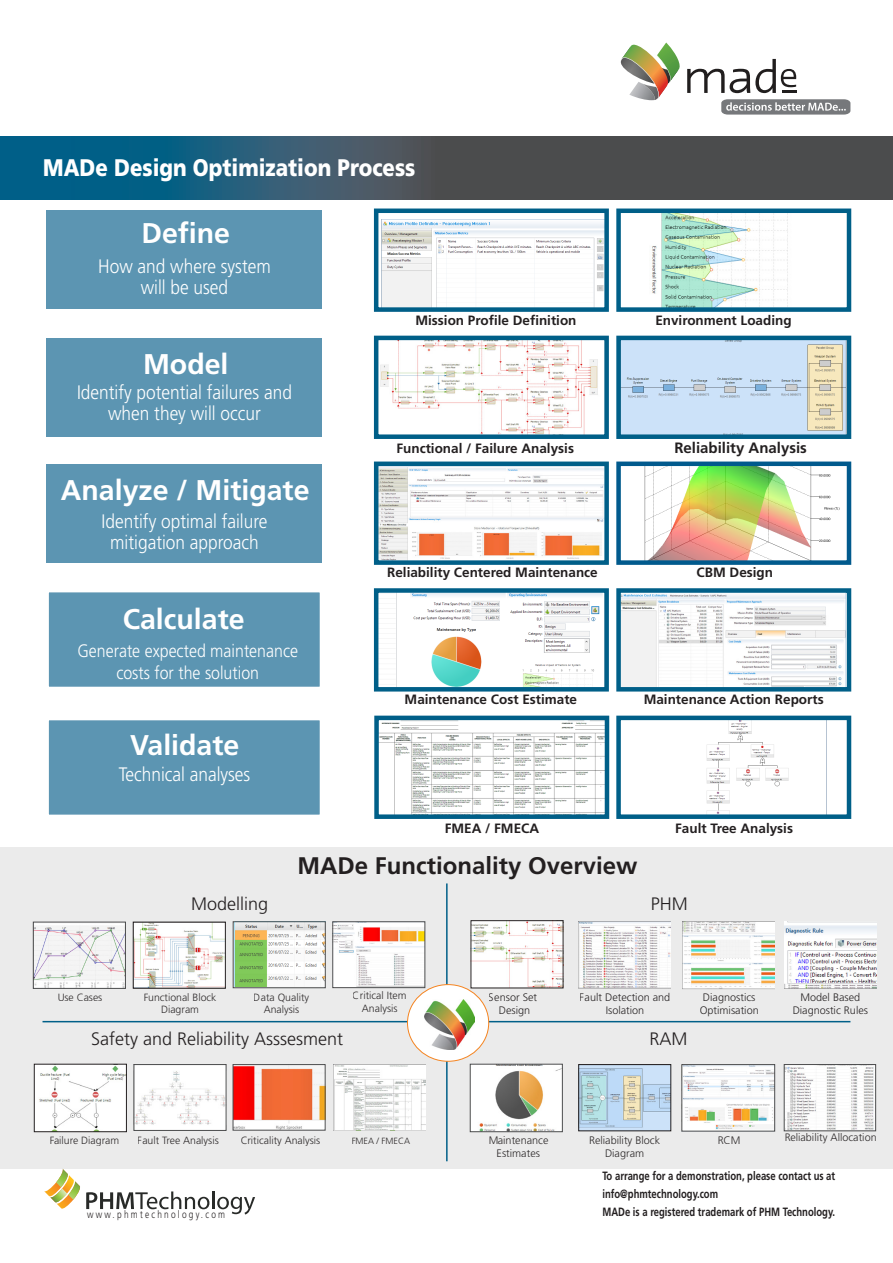
<style>
.page{position:relative;width:893px;height:1263px;background:#fff}
.page>*{position:absolute;margin:0;border:0;box-sizing:border-box;transform-origin:0 0}
.t1{font:700 28.5px "Frutiger";color:#fff}
.t2{font:900 24px "Frutiger";color:#fff;scale:.85 1}
.t3{font:700 24px "Frutiger";color:#231f20}
.t4{font:300 19.5px "Frutiger";color:#fff;scale:.89 1}
.t5{font:300 18px "Frutiger";color:#fff;scale:.89 1}
.t6{font:300 18px "Frutiger";color:#231f20}
.t7{font:700 15px "Frutiger";color:#231f20}
.t8{font:700 13.5px "Frutiger";color:#231f20}
.t9{font:700 12px "Frutiger";color:#231f20;scale:.79 1}
.t10{font:300 10.8px/13px "Frutiger";color:#231f20;text-align:center}
.t11{font:300 10.5px/12.6px "Frutiger";color:#231f20;text-align:center}
.t12{font:300 10.5px "Frutiger";letter-spacing:.27em;color:#231f20;scale:.79 1}
.t13{font:300 9px "Frutiger";color:#231f20}
</style>
<div class="page">
<svg style="left:0;top:136px;width:893px;height:64px;background:#375462"></svg>
<svg style="left:620px;top:43px;width:230px;height:72px"></svg>
<svg style="left:44px;top:1168px;width:211px;height:46px"></svg>
<img style="left:380px;top:341px;width:218px;height:93px">
<div style="left:374px;top:336px;width:235px;height:103px;border:4px solid #005f88"></div>
<img style="left:381px;top:220px;width:223px;height:87px">
<div style="left:374px;top:208px;width:235px;height:104px;border:4px solid #005f88"></div>
<img style="left:379px;top:466px;width:225px;height:94px">
<div style="left:374px;top:461px;width:235px;height:104px;border:4px solid #005f88"></div>
<img style="left:396px;top:593px;width:207px;height:93px">
<div style="left:374px;top:588px;width:235px;height:103px;border:4px solid #005f88"></div>
<img style="left:621px;top:341px;width:225px;height:93px">
<div style="left:616px;top:336px;width:235px;height:103px;border:4px solid #005f88"></div>
<img style="left:652px;top:213px;width:136px;height:94px">
<div style="left:616px;top:208px;width:235px;height:104px;border:4px solid #005f88"></div>
<img style="left:630px;top:466px;width:213px;height:94px">
<div style="left:616px;top:461px;width:235px;height:104px;border:4px solid #015a8d"></div>
<img style="left:621px;top:594px;width:224px;height:92px">
<div style="left:616px;top:588px;width:235px;height:103px;border:4px solid #005f88"></div>
<img style="left:379px;top:722px;width:225px;height:92px">
<div style="left:374px;top:716px;width:235px;height:103px;border:4px solid #005f88"></div>
<img style="left:706px;top:721px;width:83px;height:93px">
<div style="left:616px;top:716px;width:235px;height:103px;border:4px solid #005f88"></div>
<div style="left:47px;top:338px;width:275px;height:99px;background:#5c95b2"></div>
<div style="left:47px;top:210px;width:275px;height:99px;background:#5c95b2"></div>
<div style="left:47px;top:464px;width:275px;height:99px;background:#5c95b2"></div>
<div style="left:44px;top:588px;width:280px;height:103px;background:#5c95b2;border:4px solid #fff"></div>
<div style="left:44px;top:716px;width:280px;height:103px;background:#5c95b2;border:4px solid #fff"></div>
<div style="left:0;top:847px;width:893px;height:321px;background:#ebebeb"></div>
<hr style="left:43px;top:1021px;width:807px;height:1px;background:#005f88">
<hr style="left:446px;top:883px;width:2px;height:278px;background:#005f88">
<div style="left:407px;top:984px;width:82px;height:77px;background:#fff;border-radius:50%"></div>
<div style="left:407px;top:984px;width:82px;height:78px;border:1px solid #f58420;border-radius:50%"></div>
<img style="left:424px;top:1000px;width:50px;height:49px">
<img style="left:235px;top:1066px;width:88px;height:62px">
<div style="left:233px;top:1064px;width:92px;height:66px;border:1px solid #4b4c4d"></div>
<img style="left:35px;top:924px;width:89px;height:62px">
<div style="left:33px;top:922px;width:93px;height:66px;border:1px solid #4b4c4d"></div>
<img style="left:580px;top:1066px;width:89px;height:63px">
<div style="left:578px;top:1064px;width:93px;height:67px;border:1px solid #231f20"></div>
<img style="left:472px;top:1066px;width:89px;height:64px">
<div style="left:470px;top:1064px;width:93px;height:68px;border:1px solid #4b4c4d"></div>
<img style="left:333px;top:1064px;width:92px;height:67px">
<img style="left:136px;top:1066px;width:88px;height:63px">
<div style="left:134px;top:1064px;width:92px;height:67px;border:1px solid #4b4c4d"></div>
<img style="left:473px;top:922px;width:88px;height:64px">
<div style="left:471px;top:920px;width:92px;height:68px;border:1px solid #231f20"></div>
<img style="left:578px;top:922px;width:92px;height:67px">
<img style="left:784px;top:922px;width:93px;height:67px">
<img style="left:682px;top:922px;width:92px;height:67px">
<img style="left:36px;top:1066px;width:89px;height:64px">
<div style="left:34px;top:1064px;width:93px;height:68px;border:1px solid #231f20"></div>
<img style="left:135px;top:924px;width:89px;height:62px">
<div style="left:133px;top:922px;width:93px;height:66px;border:1px solid #231f20"></div>
<img style="left:235px;top:924px;width:89px;height:62px">
<div style="left:233px;top:921px;width:93px;height:67px;border:1px solid #4b4c4d"></div>
<img style="left:334px;top:923px;width:89px;height:63px">
<div style="left:332px;top:921px;width:93px;height:67px;border:1px solid #4b4c4d"></div>
<img style="left:786px;top:1066px;width:88px;height:63px">
<div style="left:784px;top:1064px;width:92px;height:67px;border:1px solid #4b4c4d"></div>
<img style="left:684px;top:1066px;width:89px;height:63px">
<div style="left:682px;top:1064px;width:93px;height:67px;border:1px solid #4b4c4d"></div>
<p class="t2" style="left:43px;top:153px;width:439px">MADe Design Optimization Process</p>
<p class="t1" style="left:141px;top:216px;width:90px">Define</p>
<p class="t4" style="left:98px;top:255px;width:195px">How and where system</p>
<p class="t4" style="left:141px;top:276px;width:100px">will be used</p>
<p class="t1" style="left:143px;top:347px;width:87px">Model</p>
<p class="t4" style="left:77px;top:382px;width:243px">Identify potential failures and</p>
<p class="t4" style="left:108px;top:403px;width:173px">when they will occur</p>
<p class="t1" style="left:61px;top:474px;width:250px">Analyze / Mitigate</p>
<p class="t4" style="left:102px;top:510px;width:188px">Identify optimal failure</p>
<p class="t4" style="left:110px;top:531px;width:168px">mitigation approach</p>
<p class="t1" style="left:123px;top:602px;width:123px">Calculate</p>
<p class="t5" style="left:77px;top:640px;width:249px">Generate expected maintenance</p>
<p class="t5" style="left:116px;top:663px;width:162px">costs for the solution</p>
<p class="t1" style="left:130px;top:728px;width:111px">Validate</p>
<p class="t4" style="left:119px;top:763px;width:149px">Technical analyses</p>
<p class="t8" style="left:415px;top:312px;width:163px">Mission Profile Definition</p>
<p class="t8" style="left:655px;top:312px;width:138px">Environment Loading</p>
<p class="t8" style="left:396px;top:441px;width:179px">Functional / Failure Analysis</p>
<p class="t7" style="left:674px;top:439px;width:134px">Reliability Analysis</p>
<p class="t8" style="left:387px;top:565px;width:212px">Reliability Centered Maintenance</p>
<p class="t8" style="left:697px;top:565px;width:78px">CBM Design</p>
<p class="t8" style="left:405px;top:692px;width:174px">Maintenance Cost Estimate</p>
<p class="t8" style="left:644px;top:692px;width:182px">Maintenance Action Reports</p>
<p class="t8" style="left:445px;top:820px;width:96px">FMEA / FMECA</p>
<p class="t8" style="left:675px;top:820px;width:119px">Fault Tree Analysis</p>
<p class="t3" style="left:297px;top:852px;width:342px">MADe Functionality Overview</p>
<p class="t6" style="left:191px;top:894px;width:79px">Modelling</p>
<p class="t6" style="left:651px;top:894px;width:39px">PHM</p>
<p class="t11" style="left:57px;top:990px;width:46px">Use Cases</p>
<p class="t11" style="left:353px;top:989px;width:55px">Critical Item<br>Analysis</p>
<p class="t10" style="left:489px;top:990px;width:50px">Sensor Set<br>Design</p>
<p class="t10" style="left:580px;top:990px;width:92px">Fault Detection and<br>Isolation</p>
<p class="t10" style="left:700px;top:990px;width:61px">Diagnostics<br>Optimisation</p>
<p class="t10" style="left:793px;top:990px;width:77px">Model Based<br>Diagnostic Rules</p>
<p class="t11" style="left:254px;top:990px;width:57px">Data Quality<br>Analysis</p>
<p class="t11" style="left:144px;top:991px;width:74px">Functional Block<br>Diagram</p>
<p class="t6" style="left:91px;top:1028px;width:254px">Safety and Reliability Asssesment</p>
<p class="t6" style="left:649px;top:1028px;width:40px">RAM</p>
<p class="t11" style="left:49px;top:1134px;width:71px">Failure Diagram</p>
<p class="t11" style="left:138px;top:1134px;width:83px">Fault Tree Analysis</p>
<p class="t11" style="left:240px;top:1134px;width:81px">Criticality Analysis</p>
<p class="t13" style="left:352px;top:1136px;width:60px">FMEA / FMECA</p>
<p class="t12" style="left:87px;top:1208px;width:176px">www.phmtechnology.com</p>
<p class="t10" style="left:488px;top:1133px;width:62px">Maintenance<br>Estimates</p>
<p class="t10" style="left:589px;top:1133px;width:73px">Reliability Block</p>
<p class="t10" style="left:717px;top:1133px;width:24px">RCM</p>
<p class="t10" style="left:784px;top:1131px;width:94px">Reliability Allocation</p>
<p class="t10" style="left:605px;top:1146px;width:41px">Diagram</p>
<p class="t9" style="left:602px;top:1168px;width:296px">To arrange for a demonstration, please contact us at</p>
<p class="t9" style="left:602px;top:1186px;width:148px">info@phmtechnology.com</p>
<p class="t9" style="left:602px;top:1204px;width:296px">MADe is a registered trademark of PHM Technology.</p>
</div>
